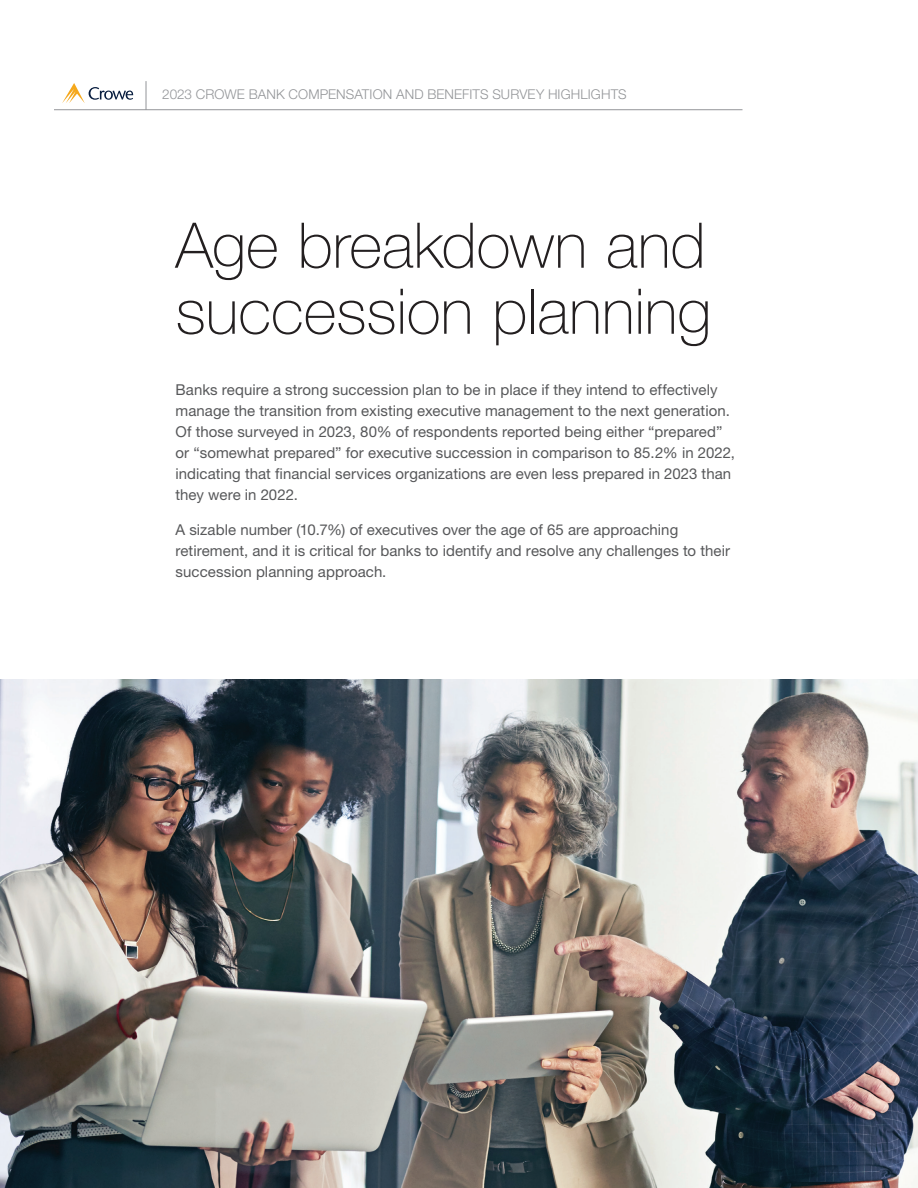
<style>
.page{position:relative;width:918px;height:1188px;background:#fff}
.page>*{position:absolute;margin:0;border:0;box-sizing:border-box;transform-origin:0 0}
.t1{font:100 63px/66px "Helvetica Neue LT Std";color:#231f20}
.t2{font:15px/21px "Helvetica Neue LT Std";letter-spacing:.005em;color:#57585a}
.t3{font:300 13.5px "Helvetica Neue LT Std";letter-spacing:.01em;color:#939598}
</style>
<div class="page">
<svg style="left:62px;top:83px;width:71px;height:20px"></svg>
<hr style="left:54px;top:109px;width:688px;height:1px;background:#939598">
<svg style="left:146px;top:81px;width:1px;height:29px"></svg>
<img style="left:0;top:679px;width:918px;height:509px">
<p class="t3" style="left:162px;top:86px;width:466px">2023 CROWE BANK COMPENSATION AND BENEFITS SURVEY HIGHLIGHTS</p>
<h1 class="t1" style="left:176px;top:212px;width:537px">Age breakdown and succession planning</h1>
<p class="t2" style="left:176px;top:379px;width:561px">Banks require a strong succession plan to be in place if they intend to effectively manage the transition from existing executive management to the next generation.<br>Of those surveyed in 2023, 80% of respondents reported being either “prepared” or “somewhat prepared” for executive succession in comparison to 85.2% in 2022, indicating that financial services organizations are even less prepared in 2023 than they were in 2022.</p>
<p class="t2" style="left:176px;top:519px;width:556px">A sizable number (10.7%) of executives over the age of 65 are approaching retirement, and it is critical for banks to identify and resolve any challenges to their succession planning approach.</p>
</div>
